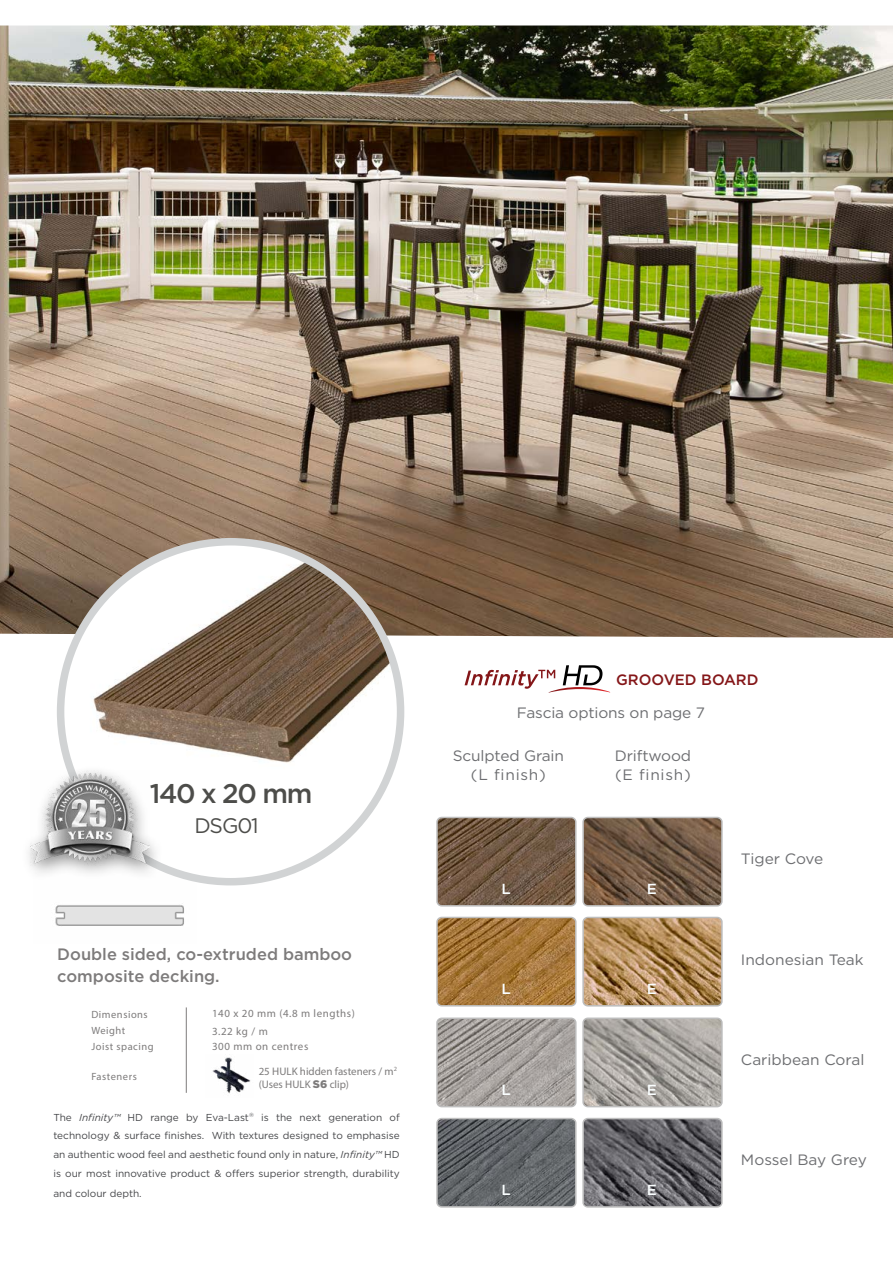
<style>
.page{position:relative;width:893px;height:1263px;background:#fff}
.page>*{position:absolute;margin:0;border:0;box-sizing:border-box;transform-origin:0 0}
.t1{font:500 27px "Gotham";letter-spacing:-.05em;color:#4d4d4a}
.t2{font:21px "Gotham";letter-spacing:-.055em;color:#4d4d4a}
.t3{font:500 16.5px/22.5px "Gotham";color:#7d7b7b}
.t4{font:15px/18.8px "Gotham";letter-spacing:-.01em;color:#6d6e71;text-align:center}
.t5{font:500 15px "Gotham";color:#841618}
.t6{font:500 14.55px "Gotham";color:#fafeff}
.t7{font:10.95px/13.2px "Myriad Pro";color:#7d7b7b}
.t8{font:10.95px "Myriad Pro";letter-spacing:.05em;color:#7d7b7b}
.t9{font:10.5px "Myriad Pro";letter-spacing:.05em;color:#7d7b7b}
.t10{font:10.05px/18.8px "Gotham";color:#454649;text-align:justify}
.s1{font-family:"Gotham";font-weight:900}
.s2{font-style:italic}
</style>
<div class="page">
<img style="left:0;top:26px;width:893px;height:612px">
<img style="left:55px;top:873px;width:141px;height:53px">
<div style="left:61px;top:542px;width:340px;height:340px;background:#fff;border-radius:50%"></div>
<img style="left:67px;top:542px;width:334px;height:251px">
<div style="left:57px;top:538px;width:347px;height:347px;border:8px solid #d1d3d4;border-radius:50%"></div>
<img style="left:438px;top:817px;width:137px;height:89px">
<div style="left:436px;top:817px;width:141px;height:89px;border:2px solid #bdbdbd;border-radius:5px"></div>
<img style="left:438px;top:917px;width:137px;height:89px">
<div style="left:436px;top:917px;width:141px;height:89px;border:2px solid #bdbdbd;border-radius:5px"></div>
<img style="left:438px;top:1118px;width:136px;height:87px">
<div style="left:436px;top:1118px;width:141px;height:90px;border:2px solid #bdbdbd;border-radius:5px"></div>
<img style="left:584px;top:817px;width:137px;height:89px">
<div style="left:582px;top:817px;width:141px;height:89px;border:2px solid #bdbdbd;border-radius:5px"></div>
<img style="left:584px;top:917px;width:137px;height:89px">
<div style="left:582px;top:917px;width:141px;height:89px;border:2px solid #bdbdbd;border-radius:5px"></div>
<img style="left:585px;top:1121px;width:135px;height:84px">
<div style="left:582px;top:1118px;width:141px;height:90px;border:2px solid #bdbdbd;border-radius:5px"></div>
<svg style="left:465px;top:665px;width:145px;height:27px"></svg>
<hr style="left:186px;top:1007px;width:1px;height:86px;background:#7d7b7b">
<img style="left:439px;top:1020px;width:135px;height:84px">
<div style="left:436px;top:1017px;width:141px;height:90px;border:2px solid #bdbdbd;border-radius:5px"></div>
<img style="left:585px;top:1020px;width:135px;height:84px">
<div style="left:582px;top:1017px;width:141px;height:90px;border:2px solid #bdbdbd;border-radius:5px"></div>
<img style="left:212px;top:1057px;width:39px;height:37px">
<div style="left:20px;top:764px;width:145px;height:118px;background:#000;opacity:.45"></div>
<img style="left:30px;top:770px;width:120px;height:96px">
<h1 class="t1" style="left:150px;top:778px;width:164px">140 x 20 mm</h1>
<h2 class="t2" style="left:194px;top:814px;width:66px">DSG01</h2>
<h3 class="t3" style="left:57px;top:942px;width:296px">Double sided, co-extruded bamboo composite decking.</h3>
<p class="t8" style="left:212px;top:1007px;width:144px">140 x 20 mm (4.8 m lengths)</p>
<p class="t8" style="left:212px;top:1040px;width:98px">300 mm on centres</p>
<p class="t9" style="left:91px;top:1008px;width:58px">Dimensions</p>
<p class="t9" style="left:91px;top:1040px;width:64px">Joist spacing</p>
<p class="t9" style="left:91px;top:1024px;width:36px">Weight</p>
<p class="t9" style="left:91px;top:1070px;width:47px">Fasteners</p>
<p class="t7" style="left:212px;top:1024px;width:57px">3.22 kg / m</p>
<p class="t7" style="left:259px;top:1064px;width:140px">25 HULK hidden fasteners / m<sup>2 </sup>(Uses HULK <span class="s1">S6</span> clip)</p>
<p class="t10" style="left:53px;top:1107px;width:348px">The <span class="s2">Infinity™</span> HD range by Eva-Last<sup>®</sup> is the next generation of technology &amp; surface finishes. With textures designed to emphasise an authentic wood feel and aesthetic found only in nature, <span class="s2">Infinity™</span> HD is our most innovative product &amp; offers superior strength, durability</p>
<p class="t10" style="left:53px;top:1184px;width:90px">and colour depth.</p>
<h3 class="t5" style="left:616px;top:671px;width:144px">GROOVED BOARD</h3>
<h3 class="t4" style="left:517px;top:703px;width:190px">Fascia options on page 7</h3>
<h3 class="t4" style="left:453px;top:746px;width:113px">Sculpted Grain (L finish)</h3>
<h3 class="t4" style="left:615px;top:746px;width:78px;text-align:left">Driftwood (E finish)</h3>
<h3 class="t6" style="left:501px;top:880px;width:11px">L</h3>
<h3 class="t6" style="left:501px;top:980px;width:11px">L</h3>
<h3 class="t6" style="left:647px;top:880px;width:12px">E</h3>
<h3 class="t6" style="left:647px;top:980px;width:12px">E</h3>
<h3 class="t6" style="left:501px;top:1081px;width:11px">L</h3>
<h3 class="t6" style="left:647px;top:1081px;width:12px">E</h3>
<h3 class="t6" style="left:501px;top:1181px;width:11px">L</h3>
<h3 class="t6" style="left:647px;top:1181px;width:12px">E</h3>
<h3 class="t4" style="left:741px;top:849px;width:84px">Tiger Cove</h3>
<h3 class="t4" style="left:741px;top:950px;width:124px">Indonesian Teak</h3>
<h3 class="t4" style="left:741px;top:1050px;width:125px">Caribbean Coral</h3>
<h3 class="t4" style="left:741px;top:1150px;width:127px">Mossel Bay Grey</h3>
</div>
